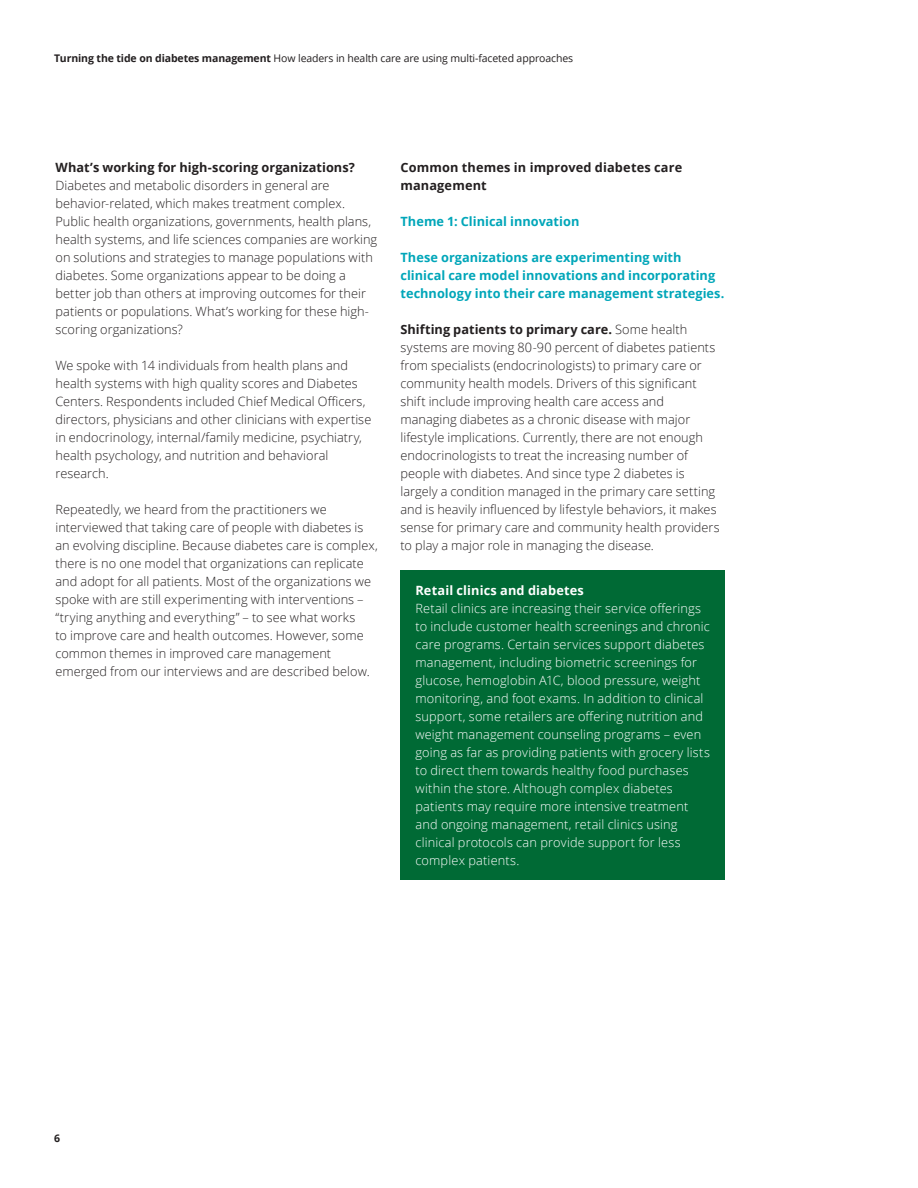
<style>
.page{position:relative;width:918px;height:1188px;background:#fff}
.page>*{position:absolute;margin:0;border:0;box-sizing:border-box;transform-origin:0 0}
.Body_copy__8_5_12pt{font:300 12.75px/18px "Open Sans";letter-spacing:.005em;color:#231f20}
.Body_copy__8_5_12pt-2{font:300 12.75px/18px "Open Sans";letter-spacing:.01em;color:#fff}
.Subhead_A__8_5_12pt{font:700 12.75px/18px "Open Sans";color:#00a6b9}
.Subhead_B__8_5_12pt{font:700 12.75px/18px "Open Sans";letter-spacing:.01em;color:#231f20}
.Body_copy__8_5_12pt-3{font:700 12.75px "Open Sans";letter-spacing:.01em;color:#fff}
.t1{font:10.5px "Open Sans";letter-spacing:-.01em;color:#231f20}
.t2{font:700 10.5px "Open Sans";color:#231f20}
.s1{font-weight:700}
</style>
<div class="page">
<div style="left:400px;top:570px;width:325px;height:310px;background:#006a35"></div>
<p class="t1" style="left:54px;top:51px;width:521px"><span class="s1">Turning the tide on diabetes management</span> How leaders in health care are using multi-faceted approaches</p>
<p class="Subhead_B__8_5_12pt" style="left:56px;top:158px;width:301px">What’s working for high-scoring organizations?</p>
<p class="Body_copy__8_5_12pt" style="left:56px;top:176px;width:323px">Diabetes and metabolic disorders in general are behavior-related, which makes treatment complex.<br>Public health organizations, governments, health plans, health systems, and life sciences companies are working on solutions and strategies to manage populations with diabetes. Some organizations appear to be doing a better job than others at improving outcomes for their patients or populations. What’s working for these high&shy;scoring organizations?</p>
<p class="Body_copy__8_5_12pt" style="left:56px;top:356px;width:317px">We spoke with 14 individuals from health plans and health systems with high quality scores and Diabetes Centers. Respondents included Chief Medical Officers, directors, physicians and other clinicians with expertise in endocrinology, internal/family medicine, psychiatry, health psychology, and nutrition and behavioral research.</p>
<p class="Body_copy__8_5_12pt" style="left:56px;top:500px;width:324px">Repeatedly, we heard from the practitioners we interviewed that taking care of people with diabetes is an evolving discipline. Because diabetes care is complex, there is no one model that organizations can replicate and adopt for all patients. Most of the organizations we spoke with are still experimenting with interventions – “trying anything and everything” – to see what works<br>to improve care and health outcomes. However, some common themes in improved care management emerged from our interviews and are described below.</p>
<p class="Subhead_B__8_5_12pt" style="left:400px;top:158px;width:283px">Common themes in improved diabetes care management</p>
<p class="Subhead_A__8_5_12pt" style="left:400px;top:212px;width:180px">Theme 1: Clinical innovation</p>
<p class="Subhead_A__8_5_12pt" style="left:400px;top:248px;width:326px">These organizations are experimenting with clinical care model innovations and incorporating technology into their care management strategies.</p>
<p class="Body_copy__8_5_12pt" style="left:400px;top:320px;width:321px"><span class="s1">Shifting patients to primary care.</span> Some health systems are moving 80-90 percent of diabetes patients from specialists (endocrinologists) to primary care or community health models. Drivers of this significant shift include improving health care access and managing diabetes as a chronic disease with major lifestyle implications. Currently, there are not enough endocrinologists to treat the increasing number of people with diabetes. And since type 2 diabetes is largely a condition managed in the primary care setting and is heavily influenced by lifestyle behaviors, it makes sense for primary care and community health providers to play a major role in managing the disease.</p>
<p class="Body_copy__8_5_12pt-3" style="left:416px;top:581px;width:170px">Retail clinics and diabetes</p>
<p class="Body_copy__8_5_12pt-2" style="left:416px;top:599px;width:296px">Retail clinics are increasing their service offerings to include customer health screenings and chronic care programs. Certain services support diabetes management, including biometric screenings for glucose, hemoglobin A1C, blood pressure, weight monitoring, and foot exams. In addition to clinical support, some retailers are offering nutrition and weight management counseling programs – even going as far as providing patients with grocery lists to direct them towards healthy food purchases within the store. Although complex diabetes patients may require more intensive treatment and ongoing management, retail clinics using clinical protocols can provide support for less complex patients.</p>
<p class="t2" style="left:54px;top:1131px;width:7px">6</p>
</div>
